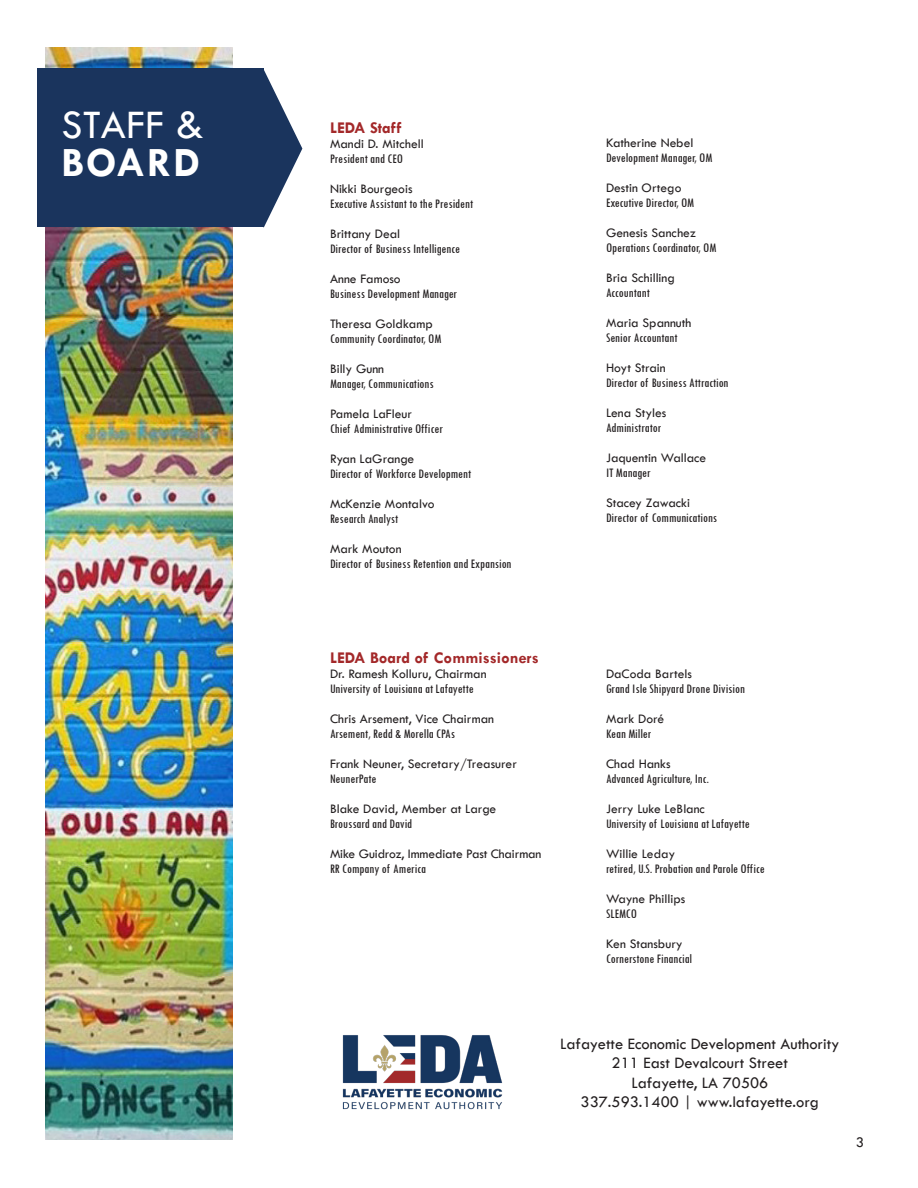
<style>
.page{position:relative;width:918px;height:1188px;background:#fff}
.page>*{position:absolute;margin:0;border:0;box-sizing:border-box;transform-origin:0 0}
.t1{font:42px "Tw Cen";letter-spacing:.01em;color:#fff}
.t2{font:700 42px "Tw Cen";letter-spacing:.05em;color:#fff}
.t3{font:16.5px "Tw Cen";color:#231f20}
.t4{font:700 16.5px "Tw Cen";color:#a32829}
.t5{font:15px "Tw Cen";color:#231f20}
.TW_Cond{font:condensed 13.5px "Tw Cen";color:#231f20}
.TW_Cond-2{font:13.5px "Tw Cen";color:#231f20}
</style>
<div class="page">
<img style="left:45px;top:47px;width:187px;height:1092px">
<div style="left:37px;top:68px;width:227px;height:159px;background:#1a345d"></div>
<svg style="left:264px;top:70px;width:38px;height:157px"></svg>
<img style="left:342px;top:1035px;width:161px;height:75px">
<p class="t1" style="left:61px;top:100px;width:144px">STAFF &amp;</p>
<p class="t2" style="left:61px;top:137px;width:140px">BOARD</p>
<p class="t4" style="left:330px;top:117px;width:73px">LEDA Staff</p>
<p class="TW_Cond-2" style="left:330px;top:135px;width:95px">Mandi D. Mitchell</p>
<p class="TW_Cond" style="left:330px;top:150px;width:75px">President and CEO</p>
<p class="TW_Cond-2" style="left:330px;top:180px;width:84px">Nikki Bourgeois</p>
<p class="TW_Cond" style="left:330px;top:195px;width:145px">Executive Assistant to the President</p>
<p class="TW_Cond-2" style="left:330px;top:225px;width:72px">Brittany Deal</p>
<p class="TW_Cond" style="left:330px;top:240px;width:132px">Director of Business Intelligence</p>
<p class="TW_Cond-2" style="left:330px;top:270px;width:72px">Anne Famoso</p>
<p class="TW_Cond" style="left:330px;top:285px;width:129px">Business Development Manager</p>
<p class="TW_Cond-2" style="left:330px;top:315px;width:104px">Theresa Goldkamp</p>
<p class="TW_Cond" style="left:330px;top:330px;width:113px">Community Coordinator, OM</p>
<p class="TW_Cond-2" style="left:330px;top:360px;width:56px">Billy Gunn</p>
<p class="TW_Cond" style="left:330px;top:375px;width:105px">Manager, Communications</p>
<p class="TW_Cond-2" style="left:330px;top:405px;width:83px">Pamela LaFleur</p>
<p class="TW_Cond" style="left:330px;top:420px;width:115px">Chief Administrative Officer</p>
<p class="TW_Cond-2" style="left:330px;top:450px;width:86px">Ryan LaGrange</p>
<p class="TW_Cond" style="left:330px;top:465px;width:143px">Director of Workforce Development</p>
<p class="TW_Cond-2" style="left:330px;top:495px;width:106px">McKenzie Montalvo</p>
<p class="TW_Cond" style="left:330px;top:510px;width:70px">Research Analyst</p>
<p class="TW_Cond-2" style="left:330px;top:540px;width:73px">Mark Mouton</p>
<p class="TW_Cond" style="left:330px;top:555px;width:183px">Director of Business Retention and Expansion</p>
<p class="TW_Cond-2" style="left:606px;top:134px;width:89px">Katherine Nebel</p>
<p class="TW_Cond" style="left:606px;top:149px;width:108px">Development Manager, OM</p>
<p class="TW_Cond-2" style="left:606px;top:179px;width:77px">Destin Ortego</p>
<p class="TW_Cond" style="left:606px;top:194px;width:90px">Executive Director, OM</p>
<p class="TW_Cond-2" style="left:606px;top:224px;width:91px">Genesis Sanchez</p>
<p class="TW_Cond" style="left:606px;top:239px;width:112px">Operations Coordinator, OM</p>
<p class="TW_Cond-2" style="left:606px;top:269px;width:70px">Bria Schilling</p>
<p class="TW_Cond" style="left:606px;top:284px;width:45px">Accountant</p>
<p class="TW_Cond-2" style="left:606px;top:314px;width:87px">Maria Spannuth</p>
<p class="TW_Cond" style="left:606px;top:329px;width:73px">Senior Accountant</p>
<p class="TW_Cond-2" style="left:606px;top:359px;width:61px">Hoyt Strain</p>
<p class="TW_Cond" style="left:606px;top:374px;width:124px">Director of Business Attraction</p>
<p class="TW_Cond-2" style="left:606px;top:404px;width:62px">Lena Styles</p>
<p class="TW_Cond" style="left:606px;top:419px;width:57px">Administrator</p>
<p class="TW_Cond-2" style="left:606px;top:449px;width:102px">Jaquentin Wallace</p>
<p class="TW_Cond" style="left:606px;top:464px;width:46px">IT Manager</p>
<p class="TW_Cond-2" style="left:606px;top:494px;width:86px">Stacey Zawacki</p>
<p class="TW_Cond" style="left:606px;top:509px;width:113px">Director of Communications</p>
<p class="t4" style="left:330px;top:648px;width:210px">LEDA Board of Commissioners</p>
<p class="TW_Cond-2" style="left:330px;top:665px;width:158px">Dr. Ramesh Kolluru, Chairman</p>
<p class="TW_Cond" style="left:330px;top:680px;width:145px">University of Louisiana at Lafayette</p>
<p class="TW_Cond-2" style="left:330px;top:710px;width:166px">Chris Arsement, Vice Chairman</p>
<p class="TW_Cond" style="left:330px;top:725px;width:127px">Arsement, Redd &amp; Morella CPAs</p>
<p class="TW_Cond-2" style="left:330px;top:755px;width:188px">Frank Neuner, Secretary/Treasurer</p>
<p class="TW_Cond" style="left:330px;top:770px;width:48px">NeunerPate</p>
<p class="TW_Cond-2" style="left:330px;top:800px;width:168px">Blake David, Member at Large</p>
<p class="TW_Cond" style="left:330px;top:815px;width:84px">Broussard and David</p>
<p class="TW_Cond-2" style="left:330px;top:845px;width:213px">Mike Guidroz, Immediate Past Chairman</p>
<p class="TW_Cond" style="left:330px;top:860px;width:98px">RR Company of America</p>
<p class="TW_Cond-2" style="left:606px;top:665px;width:87px">DaCoda Bartels</p>
<p class="TW_Cond" style="left:606px;top:680px;width:140px">Grand Isle Shipyard Drone Division</p>
<p class="TW_Cond-2" style="left:606px;top:710px;width:60px">Mark Doré</p>
<p class="TW_Cond" style="left:606px;top:725px;width:47px">Kean Miller</p>
<p class="TW_Cond-2" style="left:606px;top:755px;width:66px">Chad Hanks</p>
<p class="TW_Cond" style="left:606px;top:770px;width:104px">Advanced Agriculture, Inc.</p>
<p class="TW_Cond-2" style="left:606px;top:800px;width:100px">Jerry Luke LeBlanc</p>
<p class="TW_Cond" style="left:606px;top:815px;width:145px">University of Louisiana at Lafayette</p>
<p class="TW_Cond-2" style="left:606px;top:845px;width:71px">Willie Leday</p>
<p class="TW_Cond" style="left:606px;top:860px;width:160px">retired, U.S. Probation and Parole Office</p>
<p class="TW_Cond-2" style="left:606px;top:890px;width:81px">Wayne Phillips</p>
<p class="TW_Cond" style="left:606px;top:905px;width:33px">SLEMCO</p>
<p class="TW_Cond-2" style="left:606px;top:935px;width:78px">Ken Stansbury</p>
<p class="TW_Cond" style="left:606px;top:950px;width:88px">Cornerstone Financial</p>
<p class="t3" style="left:560px;top:1034px;width:281px">Lafayette Economic Development Authority</p>
<p class="t3" style="left:612px;top:1053px;width:178px">211 East Devalcourt Street</p>
<p class="t3" style="left:631px;top:1073px;width:139px">Lafayette, LA 70506</p>
<p class="t3" style="left:581px;top:1092px;width:240px">337.593.1400 | www.lafayette.org</p>
<p class="t5" style="left:856px;top:1133px;width:10px">3</p>
</div>
